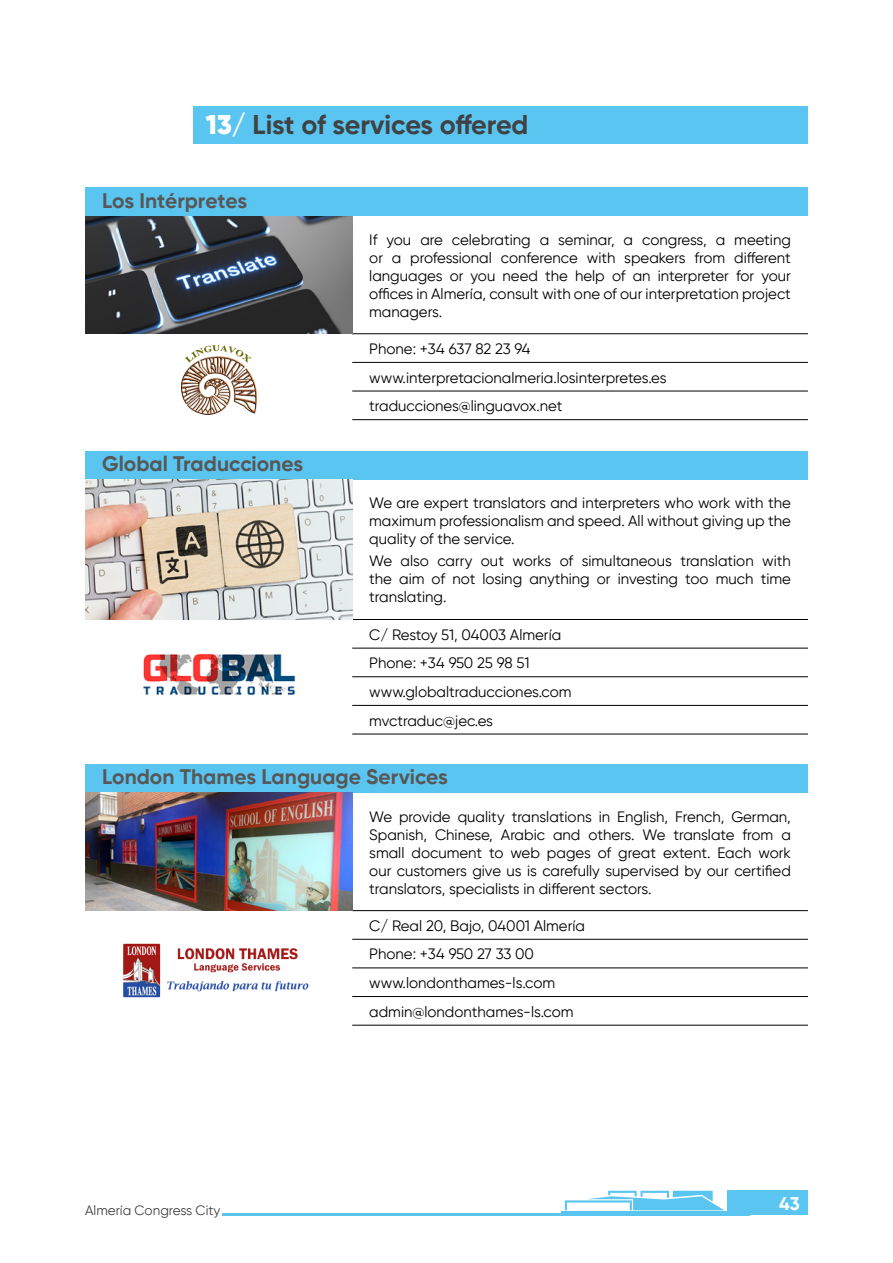
<style>
.page{position:relative;width:893px;height:1263px;background:#fff}
.page>*{position:absolute;margin:0;border:0;box-sizing:border-box;transform-origin:0 0}
.t1{font:700 27px "Gilroy";letter-spacing:-.005em;color:#404143}
.t2{font:700 21px "Gilroy";color:#575756}
.t3{font:700 18.3px "Gilroy";color:#fff}
.t4{font:15px/18px "Gilroy";color:#000;text-align:justify}
.t5{font:13.5px "Gilroy";color:#404143}
.s1{font-weight:900;color:#fff}
</style>
<div class="page">
<div style="left:728px;top:1190px;width:80px;height:25px;background:#5bc5f2"></div>
<hr style="left:222px;top:1213px;width:527px;height:2px;background:#5bc5f2">
<svg style="left:565px;top:1191px;width:159px;height:19px"></svg>
<hr style="left:561px;top:1212px;width:167px;height:1px;background:#5bc5f2">
<div style="left:193px;top:106px;width:615px;height:38px;background:#5bc5f2"></div>
<div style="left:85px;top:451px;width:723px;height:29px;background:#5bc5f2"></div>
<hr style="left:352px;top:619px;width:456px;height:1px;background:#000">
<hr style="left:352px;top:648px;width:456px;height:1px;background:#000">
<hr style="left:352px;top:676px;width:456px;height:1px;background:#000">
<hr style="left:352px;top:705px;width:456px;height:1px;background:#000">
<hr style="left:352px;top:734px;width:456px;height:1px;background:#000">
<img style="left:85px;top:480px;width:267px;height:139px">
<div style="left:85px;top:764px;width:723px;height:29px;background:#5bc5f2"></div>
<hr style="left:352px;top:910px;width:456px;height:1px;background:#000">
<hr style="left:352px;top:939px;width:456px;height:1px;background:#000">
<hr style="left:352px;top:968px;width:456px;height:1px;background:#000">
<hr style="left:352px;top:996px;width:456px;height:1px;background:#000">
<hr style="left:352px;top:1025px;width:456px;height:1px;background:#000">
<img style="left:85px;top:793px;width:267px;height:118px">
<img style="left:143px;top:654px;width:153px;height:41px">
<img style="left:123px;top:944px;width:186px;height:53px">
<div style="left:85px;top:187px;width:723px;height:29px;background:#5bc5f2"></div>
<hr style="left:352px;top:333px;width:456px;height:1px;background:#000">
<hr style="left:352px;top:362px;width:456px;height:1px;background:#000">
<hr style="left:352px;top:391px;width:456px;height:1px;background:#000">
<hr style="left:352px;top:419px;width:456px;height:1px;background:#000">
<img style="left:85px;top:216px;width:267px;height:118px">
<img style="left:181px;top:346px;width:76px;height:69px">
<h1 class="t1" style="left:206px;top:108px;width:324px"><span class="s1">13/</span> List of services offered</h1>
<h2 class="t2" style="left:102px;top:187px;width:147px">Los Intérpretes</h2>
<h2 class="t2" style="left:102px;top:451px;width:203px">Global Traducciones</h2>
<p class="t4" style="left:369px;top:230px;width:423px">If you are celebrating a seminar, a congress, a meeting or a professional conference with speakers from different languages or you need the help of an interpreter for your offices in Almería, consult with one of our interpretation project managers.</p>
<p class="t4" style="left:369px;top:334px;width:299px;line-height:28.7px;text-align:left">Phone: +34 637 82 23 94 www.interpretacionalmeria.losinterpretes.es traducciones@linguavox.net</p>
<p class="t4" style="left:369px;top:494px;width:423px">We are expert translators and interpreters who work with the maximum professionalism and speed. All without giving up the quality of the service.</p>
<p class="t4" style="left:369px;top:552px;width:423px">We also carry out works of simultaneous translation with the aim of not losing anything or investing too much time translating.</p>
<p class="t4" style="left:369px;top:620px;width:204px;line-height:28.7px;text-align:left">C/ Restoy 51, 04003 Almería<br>Phone: +34 950 25 98 51 www.globaltraducciones.com mvctraduc@jec.es</p>
<h2 class="t2" style="left:102px;top:764px;width:347px">London Thames Language Services</h2>
<p class="t4" style="left:369px;top:807px;width:423px">We provide quality translations in English, French, German, Spanish, Chinese, Arabic and others. We translate from a small document to web pages of great extent. Each work our customers give us is carefully supervised by our certified translators, specialists in different sectors.</p>
<p class="t4" style="left:369px;top:911px;width:217px;line-height:28.7px;text-align:left">C/ Real 20, Bajo, 04001 Almería<br>Phone: +34 950 27 33 00 www.londonthames-ls.com admin@londonthames-ls.com</p>
<p class="t5" style="left:85px;top:1202px;width:137px">Almería Congress City</p>
<p class="t3" style="left:779px;top:1192px;width:22px">43</p>
</div>
